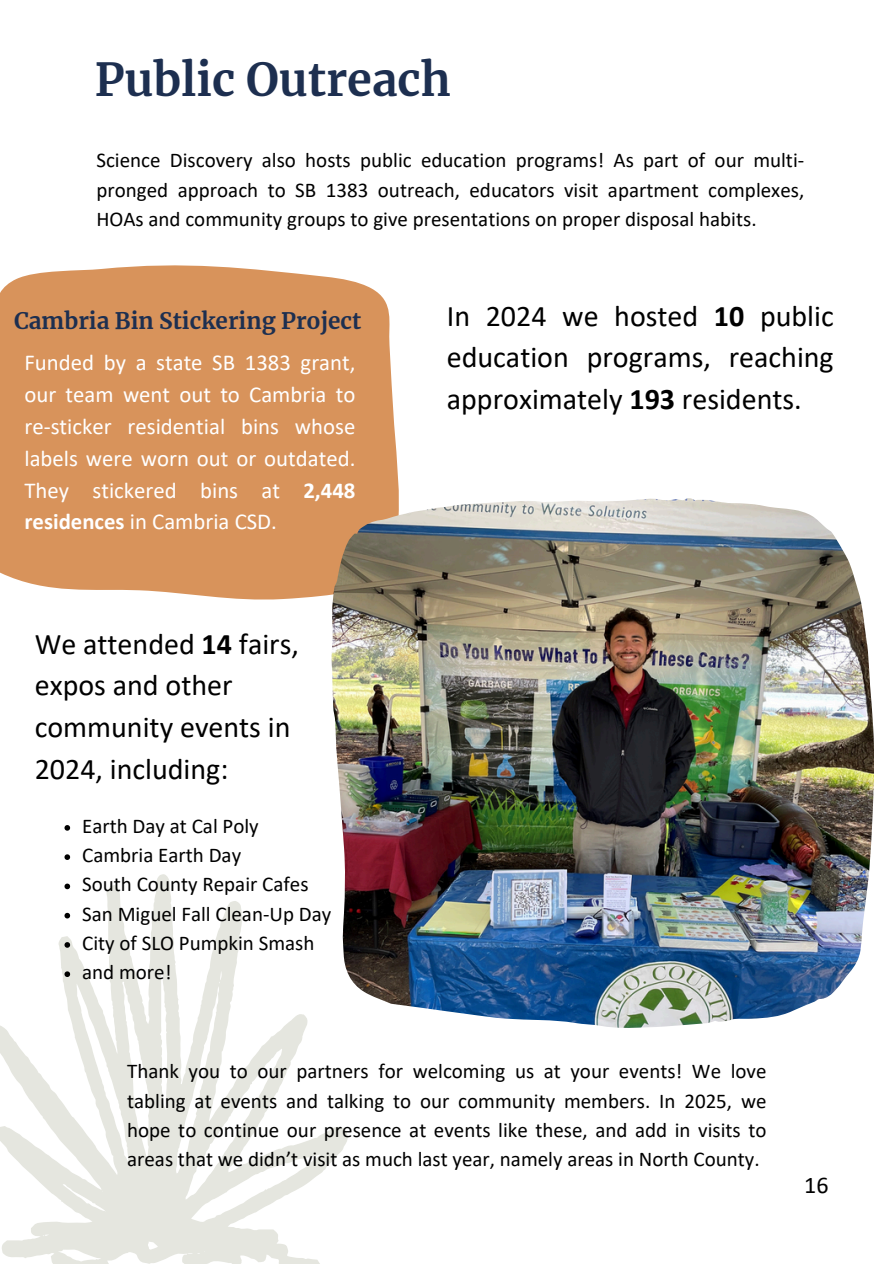
<style>
.page{position:relative;width:894px;height:1264px;background:#fff}
.page>*{position:absolute;margin:0;border:0;box-sizing:border-box;transform-origin:0 0}
.t1{font:700 45px "Merriweather";color:#1d2f50}
.t2{font:30px/41.7px "Calibri";color:#000;text-align:justify}
.t3{font:24px "Calibri";color:#000}
.t4{font:22.8px/31.8px "Calibri";color:#fff;text-align:justify}
.t5{font:700 22.5px "Merriweather";color:#1d2f50}
.t6{font:21px/29.2px "Calibri";color:#000;text-align:justify}
.s1{font-weight:700}
</style>
<div class="page">
<div style="left:0;top:265px;width:399px;height:335px;background:#d8935b"></div>
<svg style="left:0;top:874px;width:348px;height:389px"></svg>
<img style="left:331px;top:498px;width:542px;height:529px">
<svg style="left:64px;top:825px;width:6px;height:5px"></svg>
<svg style="left:64px;top:854px;width:6px;height:6px"></svg>
<svg style="left:64px;top:883px;width:6px;height:6px"></svg>
<svg style="left:64px;top:912px;width:6px;height:6px"></svg>
<svg style="left:64px;top:942px;width:6px;height:5px"></svg>
<svg style="left:64px;top:971px;width:6px;height:6px"></svg>
<h3 class="t1" style="left:95px;top:52px;width:357px">Public Outreach</h3>
<h4 class="t6" style="left:96px;top:147px;width:709px">Science Discovery also hosts public education programs! As part of our multi&shy;pronged approach to SB 1383 outreach, educators visit apartment complexes, HOAs and community groups to give presentations on proper disposal habits.</h4>
<h1 class="t5" style="left:14px;top:306px;width:349px">Cambria Bin Stickering Project</h1>
<p class="t4" style="left:24px;top:348px;width:332px">Funded by a state SB 1383 grant, our team went out to Cambria to re-sticker residential bins whose labels were worn out or outdated.<br>They stickered bins at <span class="s1">2,448 residences</span> in Cambria CSD.</p>
<p class="t2" style="left:35px;top:625px;width:265px;text-align:left">We attended <span class="s1">14</span> fairs, expos and other community events in<br>2024, including:</p>
<h2 class="t6" style="left:82px;top:813px;width:178px">Earth Day at Cal Poly</h2>
<p class="t6" style="left:82px;top:842px;width:160px">Cambria Earth Day</p>
<p class="t6" style="left:82px;top:871px;width:228px">South County Repair Cafes</p>
<p class="t6" style="left:82px;top:900px;width:250px">San Miguel Fall Clean-Up Day</p>
<p class="t6" style="left:82px;top:930px;width:234px">City of SLO Pumpkin Smash</p>
<p class="t6" style="left:82px;top:959px;width:91px">and more!</p>
<h2 class="t2" style="left:446px;top:297px;width:388px">In 2024 we hosted <span class="s1">10</span> public education programs, reaching approximately <span class="s1">193</span> residents.</h2>
<p class="t6" style="left:127px;top:1058px;width:640px">Thank you to our partners for welcoming us at your events! We love tabling at events and talking to our community members. In 2025, we hope to continue our presence at events like these, and add in visits to areas that we didn’t visit as much last year, namely areas in North County.</p>
<p class="t3" style="left:804px;top:1175px;width:26px">16</p>
</div>
